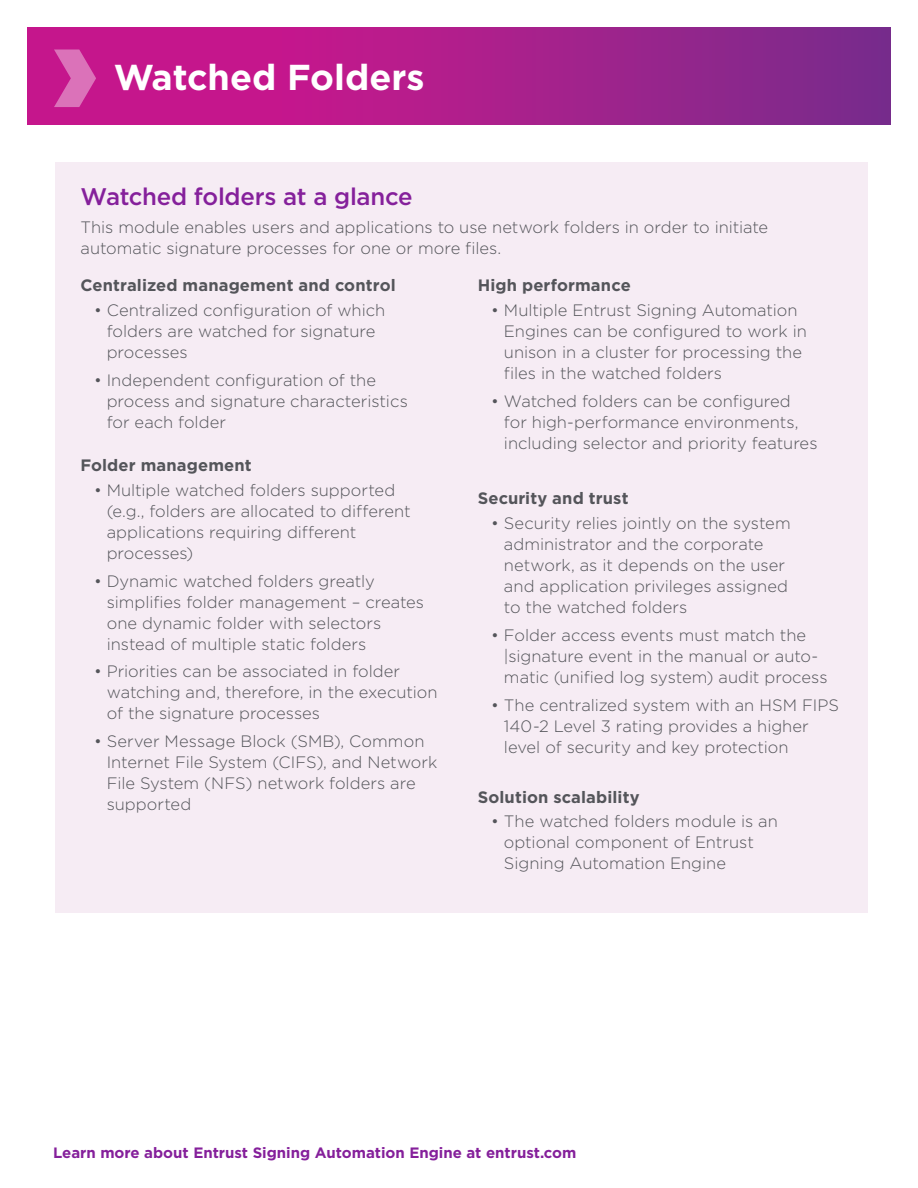
<style>
.page{position:relative;width:918px;height:1188px;background:#fff}
.page>*{position:absolute;margin:0;border:0;box-sizing:border-box;transform-origin:0 0}
.Product_Name{font:700 36px "Gotham";color:#fff}
.t1{font:500 24px "Gotham";letter-spacing:-.015em;color:#85209b}
.Bullet_copy{font:300 16.5px/21px "Gotham";color:#54555a}
.t2{font:700 16.5px "Gotham";letter-spacing:.005em;color:#54555a}
.CTA_URL_front{font:700 15px "Gotham";color:#85209b}
</style>
<div class="page">
<svg style="left:27px;top:27px;width:864px;height:98px;background:#a91e8b"></svg>
<svg style="left:54px;top:50px;width:42px;height:57px;background:#d24da7"></svg>
<div style="left:56px;top:162px;width:812px;height:751px;background:#f6ecf4"></div>
<p class="Product_Name" style="left:114px;top:57px;width:312px">Watched Folders</p>
<p class="t1" style="left:81px;top:181px;width:334px">Watched folders at a glance</p>
<p class="Bullet_copy" style="left:81px;top:216px;width:689px">This module enables users and applications to use network folders in order to initiate automatic signature processes for one or more files.</p>
<p class="t2" style="left:81px;top:276px;width:317px">Centralized management and control</p>
<p class="Bullet_copy" style="left:107px;top:300px;width:280px;text-indent:-13px">• Centralized configuration of which folders are watched for signature processes</p>
<p class="Bullet_copy" style="left:107px;top:369px;width:303px;text-indent:-13px">• Independent configuration of the process and signature characteristics for each folder</p>
<p class="t2" style="left:81px;top:456px;width:173px">Folder management</p>
<p class="Bullet_copy" style="left:107px;top:479px;width:305px;text-indent:-13px">• Multiple watched folders supported (e.g., folders are allocated to different applications requiring different processes)</p>
<p class="Bullet_copy" style="left:107px;top:570px;width:319px;text-indent:-13px">• Dynamic watched folders greatly simplifies folder management – creates one dynamic folder with selectors instead of multiple static folders</p>
<p class="Bullet_copy" style="left:107px;top:661px;width:332px;text-indent:-13px">• Priorities can be associated in folder watching and, therefore, in the execution of the signature processes</p>
<p class="Bullet_copy" style="left:107px;top:731px;width:332px;text-indent:-13px">• Server Message Block (SMB), Common<br>Internet File System (CIFS), and Network<br>File System (NFS) network folders are supported</p>
<p class="t2" style="left:478px;top:276px;width:154px">High performance</p>
<p class="Bullet_copy" style="left:504px;top:300px;width:304px;text-indent:-13px">• Multiple Entrust Signing Automation Engines can be configured to work in unison in a cluster for processing the files in the watched folders</p>
<p class="Bullet_copy" style="left:504px;top:390px;width:315px;text-indent:-13px">• Watched folders can be configured for high-performance environments, including selector and priority features</p>
<p class="t2" style="left:478px;top:489px;width:152px">Security and trust</p>
<p class="Bullet_copy" style="left:504px;top:513px;width:288px;text-indent:-13px">• Security relies jointly on the system administrator and the corporate network, as it depends on the user and application privileges assigned to the watched folders</p>
<p class="Bullet_copy" style="left:504px;top:624px;width:325px;text-indent:-13px">• Folder access events must match the |signature event in the manual or auto&shy;matic (unified log system) audit process</p>
<p class="Bullet_copy" style="left:504px;top:694px;width:337px;text-indent:-13px">• The centralized system with an HSM FIPS<br>140-2 Level 3 rating provides a higher level of security and key protection</p>
<p class="t2" style="left:478px;top:787px;width:163px">Solution scalability</p>
<p class="Bullet_copy" style="left:504px;top:811px;width:275px;text-indent:-13px">• The watched folders module is an optional component of Entrust<br>Signing Automation Engine</p>
<p class="CTA_URL_front" style="left:53px;top:1144px;width:525px">Learn more about Entrust Signing Automation Engine at entrust.com</p>
</div>
